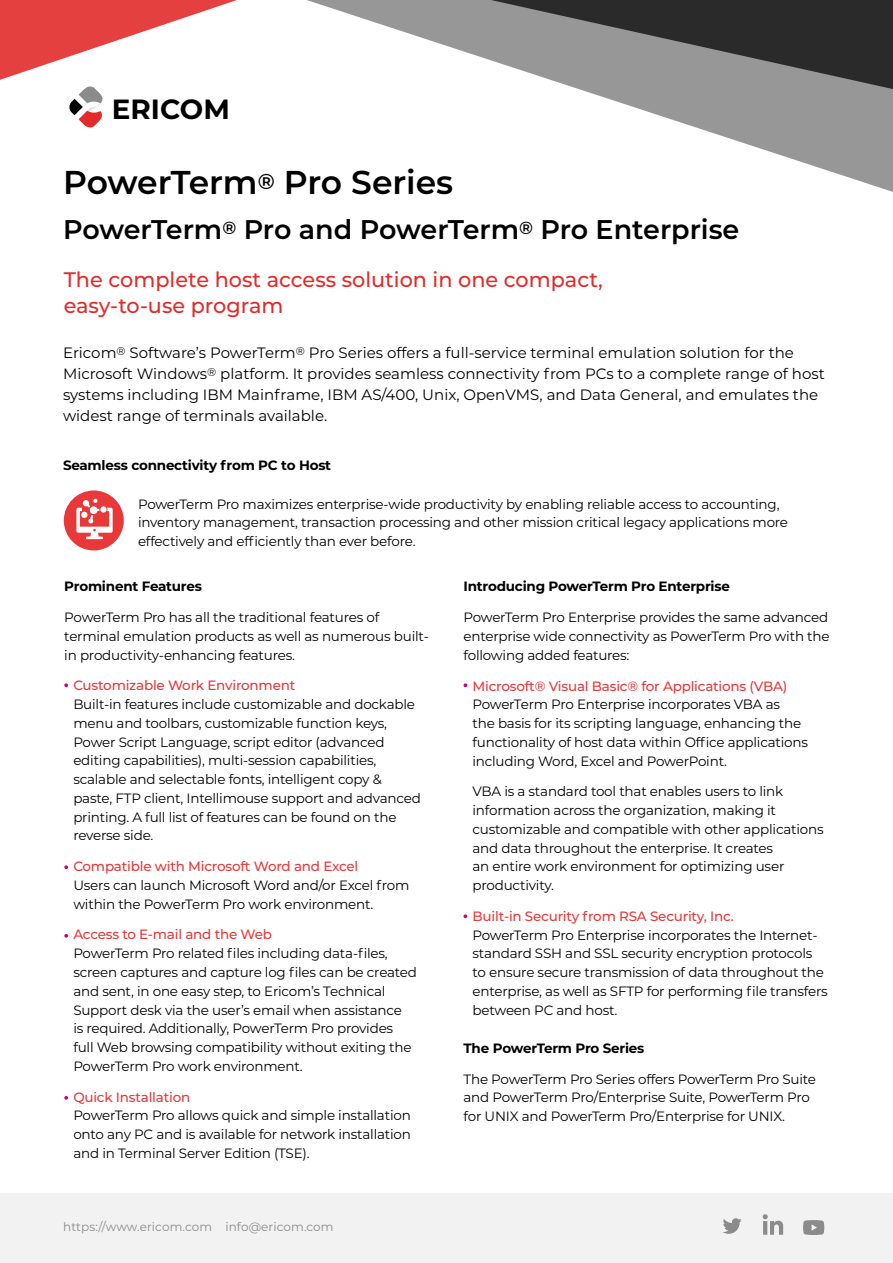
<style>
.page{position:relative;width:893px;height:1263px;background:#fff}
.page>*{position:absolute;margin:0;border:0;box-sizing:border-box;transform-origin:0 0}
.t1{font:600 33px "Montserrat";letter-spacing:-.005em;color:#000}
.t2{font:700 27.75px "Montserrat";color:#000}
.t3{font:600 27px "Montserrat";letter-spacing:-.005em;color:#000}
.t4{font:500 21px/25.5px "Montserrat";color:#e32b2b}
.t5{font:15px/21px "Montserrat";color:#000}
.t6{font:13.5px/18.8px "Montserrat";letter-spacing:-.015em;color:#000}
.t7{font:500 13.5px "Montserrat";letter-spacing:-.015em;color:#e93839}
.t8{font:700 13.5px "Montserrat";letter-spacing:-.015em;color:#000}
.t9{font:12px "Montserrat";letter-spacing:.01em;color:#8b8b8b}
.s1{font-size:21.45px}
</style>
<div class="page">
<div style="left:0;top:1193px;width:893px;height:70px;background:#f2f2f2"></div>
<svg style="left:631px;top:106px;width:262px;height:86px"></svg>
<svg style="left:0;top:0;width:334px;height:80px"></svg>
<svg style="left:334px;top:0;width:559px;height:106px;fill:#979797"></svg>
<svg style="left:723px;top:1218px;width:19px;height:16px"></svg>
<svg style="left:803px;top:1220px;width:21px;height:15px"></svg>
<svg style="left:763px;top:1214px;width:20px;height:21px"></svg>
<div style="left:64px;top:490px;width:60px;height:60px;background:#e93839;border-radius:50%"></div>
<svg style="left:76px;top:498px;width:37px;height:41px"></svg>
<svg style="left:463px;top:683px;width:4px;height:4px"></svg>
<svg style="left:64px;top:683px;width:4px;height:4px"></svg>
<svg style="left:64px;top:865px;width:4px;height:4px"></svg>
<svg style="left:64px;top:934px;width:4px;height:4px"></svg>
<svg style="left:64px;top:1096px;width:4px;height:4px"></svg>
<svg style="left:463px;top:914px;width:4px;height:4px"></svg>
<svg style="left:69px;top:86px;width:34px;height:42px"></svg>
<h2 class="t2" style="left:112px;top:89px;width:120px">ERICOM</h2>
<h1 class="t1" style="left:63px;top:158px;width:392px">PowerTerm<span class="s1">®</span> Pro Series</h1>
<h3 class="t3" style="left:63px;top:210px;width:678px">PowerTerm<sup>®</sup> Pro and PowerTerm<sup>®</sup> Pro Enterprise</h3>
<h3 class="t4" style="left:64px;top:266px;width:541px">The complete host access solution in one compact, easy-to-use program</h3>
<p class="t5" style="left:63px;top:342px;width:763px">Ericom<sup>®</sup> Software’s PowerTerm<sup>®</sup> Pro Series offers a full-service terminal emulation solution for the Microsoft Windows<sup>®</sup> platform. It provides seamless connectivity from PCs to a complete range of host systems including IBM Mainframe, IBM AS/400, Unix, OpenVMS, and Data General, and emulates the widest range of terminals available.</p>
<p class="t8" style="left:63px;top:456px;width:270px">Seamless connectivity from PC to Host</p>
<p class="t6" style="left:138px;top:494px;width:652px">PowerTerm Pro maximizes enterprise-wide productivity by enabling reliable access to accounting, inventory management, transaction processing and other mission critical legacy applications more effectively and efficiently than ever before.</p>
<p class="t8" style="left:64px;top:577px;width:139px">Prominent Features</p>
<p class="t6" style="left:64px;top:607px;width:366px">PowerTerm Pro has all the traditional features of terminal emulation products as well as numerous built&shy;in productivity-enhancing features.</p>
<p class="t7" style="left:73px;top:676px;width:224px">Customizable Work Environment</p>
<p class="t6" style="left:73px;top:694px;width:349px">Built-in features include customizable and dockable menu and toolbars, customizable function keys, Power Script Language, script editor (advanced editing capabilities), multi-session capabilities, scalable and selectable fonts, intelligent copy &amp; paste, FTP client, Intellimouse support and advanced printing. A full list of features can be found on the reverse side.</p>
<p class="t7" style="left:73px;top:857px;width:286px">Compatible with Microsoft Word and Excel</p>
<p class="t6" style="left:73px;top:875px;width:338px">Users can launch Microsoft Word and/or Excel from within the PowerTerm Pro work environment.</p>
<p class="t7" style="left:73px;top:925px;width:200px">Access to E-mail and the Web</p>
<p class="t6" style="left:73px;top:943px;width:345px">PowerTerm Pro related files including data-files, screen captures and capture log files can be created and sent, in one easy step, to Ericom’s Technical Support desk via the user’s email when assistance<br>is required. Additionally, PowerTerm Pro provides<br>full Web browsing compatibility without exiting the PowerTerm Pro work environment.</p>
<p class="t7" style="left:73px;top:1087px;width:118px">Quick Installation</p>
<p class="t6" style="left:73px;top:1106px;width:339px;text-align:justify">PowerTerm Pro allows quick and simple installation onto any PC and is available for network installation and in Terminal Server Edition (TSE).</p>
<p class="t8" style="left:463px;top:577px;width:268px">Introducing PowerTerm Pro Enterprise</p>
<p class="t6" style="left:463px;top:608px;width:368px;text-align:justify">PowerTerm Pro Enterprise provides the same advanced enterprise wide connectivity as PowerTerm Pro with the following added features:</p>
<p class="t7" style="left:472px;top:676px;width:316px">Microsoft® Visual Basic® for Applications (VBA)</p>
<p class="t6" style="left:472px;top:695px;width:337px">PowerTerm Pro Enterprise incorporates VBA as<br>the basis for its scripting language, enhancing the functionality of host data within Office applications including Word, Excel and PowerPoint.</p>
<p class="t6" style="left:472px;top:782px;width:353px">VBA is a standard tool that enables users to link information across the organization, making it customizable and compatible with other applications and data throughout the enterprise. It creates<br>an entire work environment for optimizing user productivity.</p>
<p class="t7" style="left:472px;top:906px;width:263px">Built-in Security from RSA Security, Inc.</p>
<p class="t6" style="left:472px;top:925px;width:357px">PowerTerm Pro Enterprise incorporates the Internet&shy;standard SSH and SSL security encryption protocols to ensure secure transmission of data throughout the enterprise, as well as SFTP for performing file transfers between PC and host.</p>
<p class="t8" style="left:463px;top:1038px;width:182px">The PowerTerm Pro Series</p>
<p class="t6" style="left:463px;top:1069px;width:354px">The PowerTerm Pro Series offers PowerTerm Pro Suite and PowerTerm Pro/Enterprise Suite, PowerTerm Pro for UNIX and PowerTerm Pro/Enterprise for UNIX.</p>
<p class="t9" style="left:63px;top:1218px;width:272px">https://www.ericom.com info@ericom.com</p>
</div>
